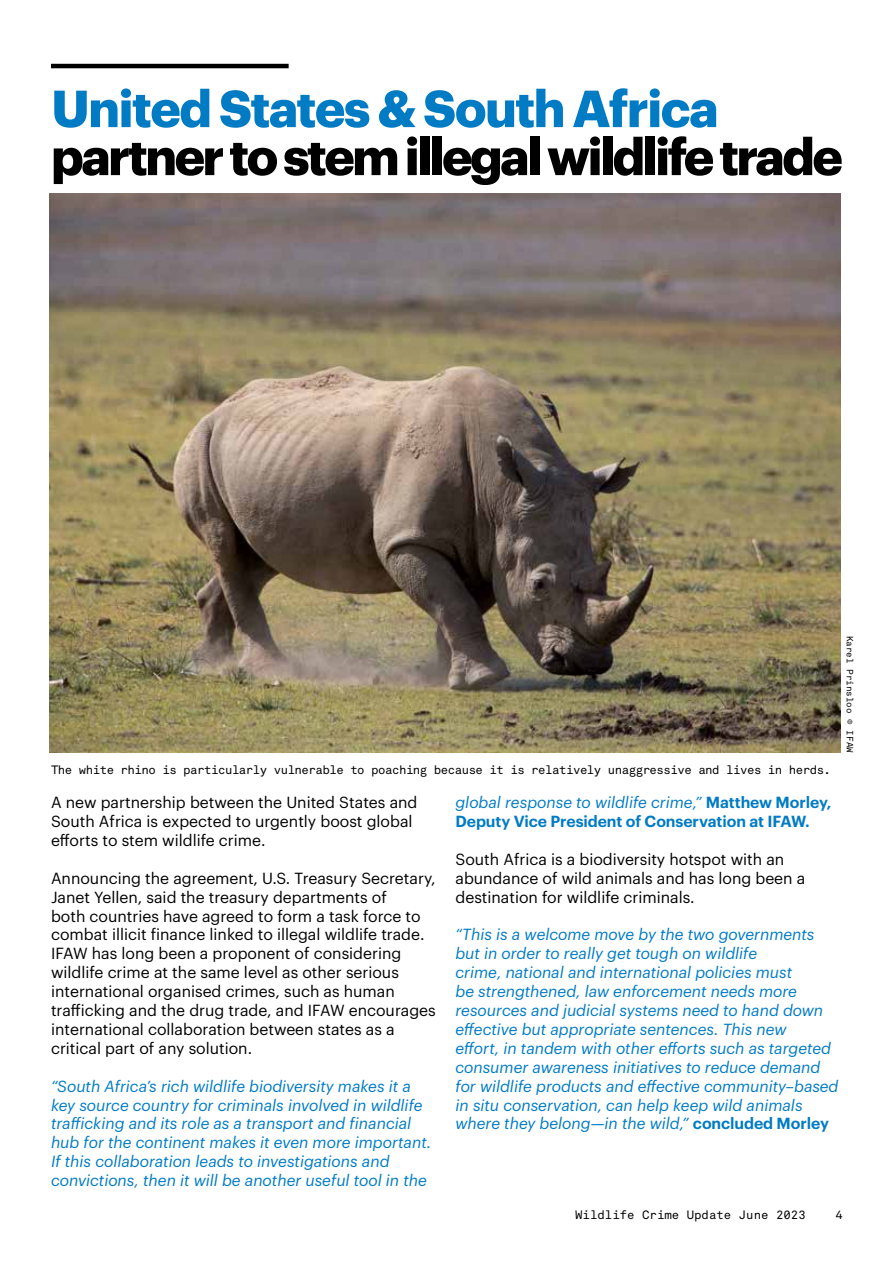
<style>
.page{position:relative;width:893px;height:1263px;background:#fff}
.page>*{position:absolute;margin:0;border:0;box-sizing:border-box;transform-origin:0 0}
.t1{font:700 51px "Graphik";letter-spacing:-.05em;color:#000}
.t2{font:700 51px "Graphik";letter-spacing:-.03em;color:#007bc4}
.t3{font:italic 15.75px/18.9px "Graphik";color:#007bc4}
.t4{font:15.75px/18.9px "false";color:#000}
.t5{font:600 15.75px/18.9px "Graphik";letter-spacing:-.005em;color:#007bc4}
.t6{font:12px "Akkurat Mono";letter-spacing:-.04em;color:#000}
.t7{font:12px "Akkurat Mono";color:#000}
.t8{font:9px "Akkurat Mono";color:#000}
.s1{font-weight:400;font-style:italic}
.s2{font-weight:600;font-style:normal}
</style>
<div class="page">
<hr style="left:51px;top:64px;width:238px;height:4px;background:#000">
<img style="left:50px;top:193px;width:791px;height:560px">
<h1 class="t2" style="left:51px;top:69px;width:669px">United States &amp; South Africa</h1>
<h1 class="t1" style="left:51px;top:117px;width:793px">partner to stem illegal wildlife trade</h1>
<p class="t6" style="left:51px;top:762px;width:781px">The white rhino is particularly vulnerable to poaching because it is relatively unaggressive and lives in herds.</p>
<p class="t4" style="left:51px;top:792px;width:368px">A new partnership between the United States and<br>South Africa is expected to urgently boost global efforts to stem wildlife crime.</p>
<p class="t4" style="left:51px;top:867px;width:386px">Announcing the agreement, U.S. Treasury Secretary, Janet Yellen, said the treasury departments of<br>both countries have agreed to form a task force to combat illicit finance linked to illegal wildlife trade.<br>IFAW has long been a proponent of considering wildlife crime at the same level as other serious international organised crimes, such as human trafficking and the drug trade, and IFAW encourages international collaboration between states as a critical part of any solution.</p>
<p class="t3" style="left:51px;top:1075px;width:382px">“South Africa’s rich wildlife biodiversity makes it a key source country for criminals involved in wildlife trafficking and its role as a transport and financial hub for the continent makes it even more important.<br>If this collaboration leads to investigations and convictions, then it will be another useful tool in the</p>
<p class="t5" style="left:455px;top:791px;width:377px"><span class="s1">global response to wildlife crime,”</span> Matthew Morley,<br>Deputy Vice President of Conservation at IFAW.</p>
<p class="t4" style="left:455px;top:848px;width:351px">South Africa is a biodiversity hotspot with an abundance of wild animals and has long been a destination for wildlife criminals.</p>
<p class="t3" style="left:455px;top:924px;width:384px">“This is a welcome move by the two governments but in order to really get tough on wildlife<br>crime, national and international policies must<br>be strengthened, law enforcement needs more resources and judicial systems need to hand down effective but appropriate sentences. This new<br>effort, in tandem with other efforts such as targeted consumer awareness initiatives to reduce demand for wildlife products and effective community–based in situ conservation, can help keep wild animals where they belong—in the wild,” <span class="s2">concluded Morley</span></p>
<p class="t8" style="left:855px;top:635px;width:119px;rotate:90deg">Karel Prinsloo © IFAW</p>
<p class="t7" style="left:575px;top:1207px;width:232px">Wildlife Crime Update June 2023</p>
<p class="t6" style="left:836px;top:1207px;width:9px">4</p>
</div>
